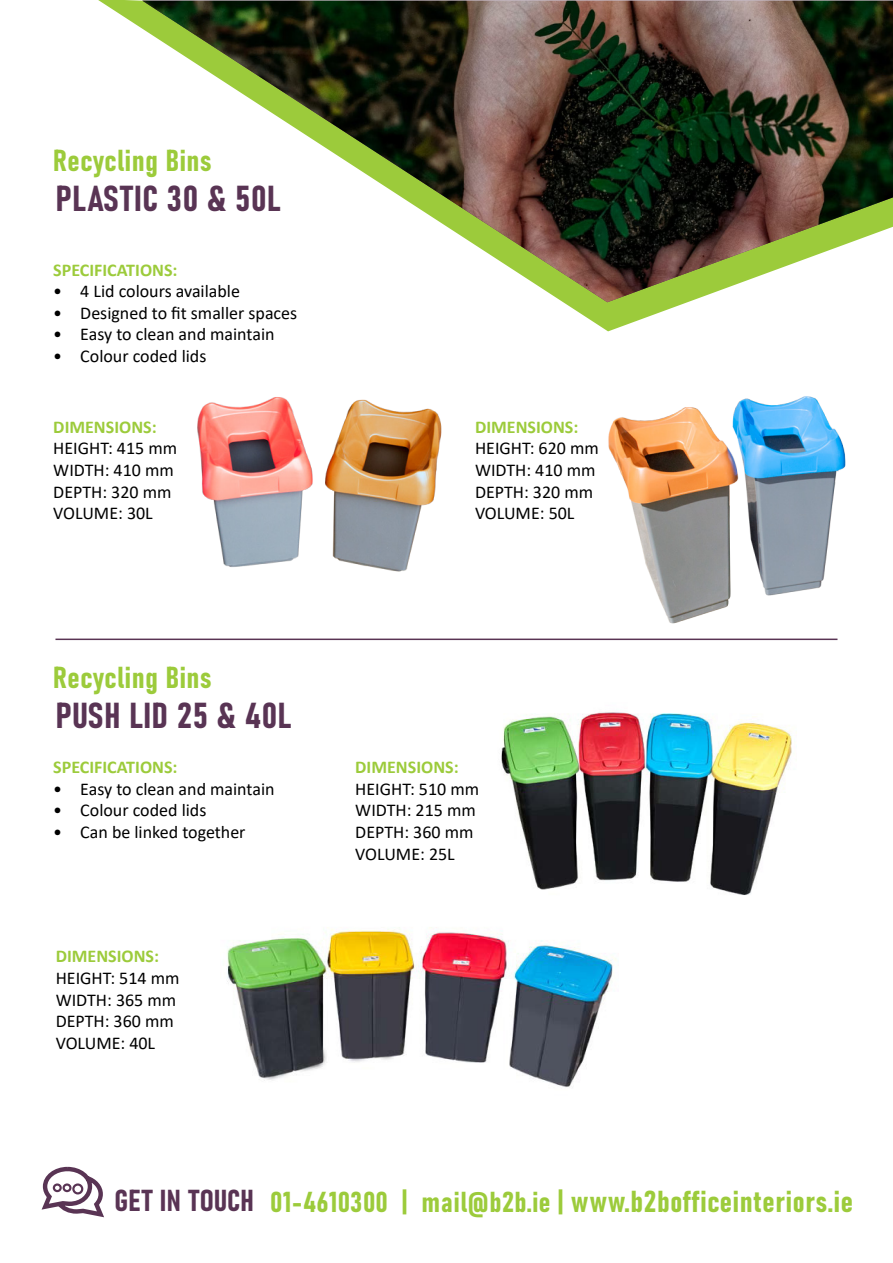
<style>
.page{position:relative;width:893px;height:1263px;background:#fff}
.page>*{position:absolute;margin:0;border:0;box-sizing:border-box;transform-origin:0 0}
.t1{font:35.7px "Bahnschrift";letter-spacing:.02em;color:#593454;scale:1.05 1}
.t2{font:30px "Bahnschrift";letter-spacing:.02em;color:#9ccb3b;scale:1.05 1}
.t3{font:30px "Bahnschrift";letter-spacing:.01em;color:#593454;scale:1.05 1}
.t4{font:18px "Calibri";color:#000}
.t5{font:700 18px "Calibri";color:#9ccb3b}
.s1{font-size:28.5px}
</style>
<div class="page">
<svg style="left:98px;top:0;width:795px;height:331px"></svg>
<img style="left:142px;top:1px;width:751px;height:301px">
<svg style="left:41px;top:1166px;width:63px;height:52px"></svg>
<div style="left:54px;top:1184px;width:7px;height:7px;background:#fff;border-radius:50%"></div>
<div style="left:53px;top:1183px;width:9px;height:9px;border:2px solid #593454;border-radius:50%"></div>
<div style="left:64px;top:1184px;width:6px;height:7px;background:#fff;border-radius:50%"></div>
<div style="left:63px;top:1183px;width:9px;height:9px;border:2px solid #593454;border-radius:50%"></div>
<div style="left:73px;top:1184px;width:9px;height:9px;background:#fff;border-radius:50%"></div>
<div style="left:72px;top:1183px;width:11px;height:11px;border:2px solid #593454;border-radius:50%"></div>
<img style="left:197px;top:397px;width:245px;height:175px">
<hr style="left:55px;top:638px;width:782px;height:2px;background:#593454">
<img style="left:608px;top:396px;width:238px;height:228px">
<img style="left:501px;top:712px;width:291px;height:183px">
<img style="left:227px;top:927px;width:389px;height:160px">
<p class="t2" style="left:53px;top:138px;width:152px">Recycling Bins</p>
<p class="t1" style="left:56px;top:172px;width:216px">PLASTIC 30 &amp; 50L</p>
<p class="t5" style="left:53px;top:257px;width:126px">SPECIFICATIONS:</p>
<p class="t4" style="left:53px;top:279px;width:188px">• 4 Lid colours available</p>
<p class="t4" style="left:53px;top:300px;width:245px">• Designed to fit smaller spaces</p>
<p class="t4" style="left:53px;top:322px;width:223px">• Easy to clean and maintain</p>
<p class="t4" style="left:53px;top:343px;width:155px">• Colour coded lids</p>
<p class="t5" style="left:53px;top:414px;width:105px">DIMENSIONS:</p>
<p class="t4" style="left:53px;top:436px;width:125px">HEIGHT: 415 mm</p>
<p class="t4" style="left:53px;top:458px;width:122px">WIDTH: 410 mm</p>
<p class="t4" style="left:53px;top:479px;width:120px">DEPTH: 320 mm</p>
<p class="t4" style="left:53px;top:501px;width:101px">VOLUME: 30L</p>
<p class="t2" style="left:53px;top:655px;width:152px">Recycling Bins</p>
<p class="t1" style="left:56px;top:688px;width:226px">PUSH LID 25 &amp; 40L</p>
<p class="t5" style="left:53px;top:754px;width:126px">SPECIFICATIONS:</p>
<p class="t4" style="left:53px;top:776px;width:223px">• Easy to clean and maintain</p>
<p class="t4" style="left:53px;top:798px;width:155px">• Colour coded lids</p>
<p class="t4" style="left:53px;top:819px;width:194px">• Can be linked together</p>
<p class="t5" style="left:56px;top:944px;width:105px">DIMENSIONS:</p>
<p class="t4" style="left:56px;top:965px;width:125px">HEIGHT: 514 mm</p>
<p class="t4" style="left:56px;top:987px;width:122px">WIDTH: 365 mm</p>
<p class="t4" style="left:56px;top:1009px;width:120px">DEPTH: 360 mm</p>
<p class="t4" style="left:56px;top:1030px;width:101px">VOLUME: 40L</p>
<p class="t5" style="left:475px;top:414px;width:105px">DIMENSIONS:</p>
<p class="t4" style="left:475px;top:436px;width:125px">HEIGHT: 620 mm</p>
<p class="t4" style="left:475px;top:458px;width:122px">WIDTH: 410 mm</p>
<p class="t4" style="left:475px;top:479px;width:120px">DEPTH: 320 mm</p>
<p class="t4" style="left:475px;top:501px;width:101px">VOLUME: 50L</p>
<p class="t5" style="left:355px;top:754px;width:105px">DIMENSIONS:</p>
<p class="t4" style="left:355px;top:776px;width:125px">HEIGHT: 510 mm</p>
<p class="t4" style="left:355px;top:798px;width:122px">WIDTH: 215 mm</p>
<p class="t4" style="left:355px;top:819px;width:120px">DEPTH: 360 mm</p>
<p class="t4" style="left:355px;top:841px;width:101px">VOLUME: 25L</p>
<p class="t3" style="left:114px;top:1178px;width:134px">GET IN TOUCH</p>
<p class="t2" style="left:270px;top:1178px;width:556px"><span class="s1">01-4610300 | mail@b2b.ie |</span> www.b2bofficeinteriors.ie</p>
</div>
